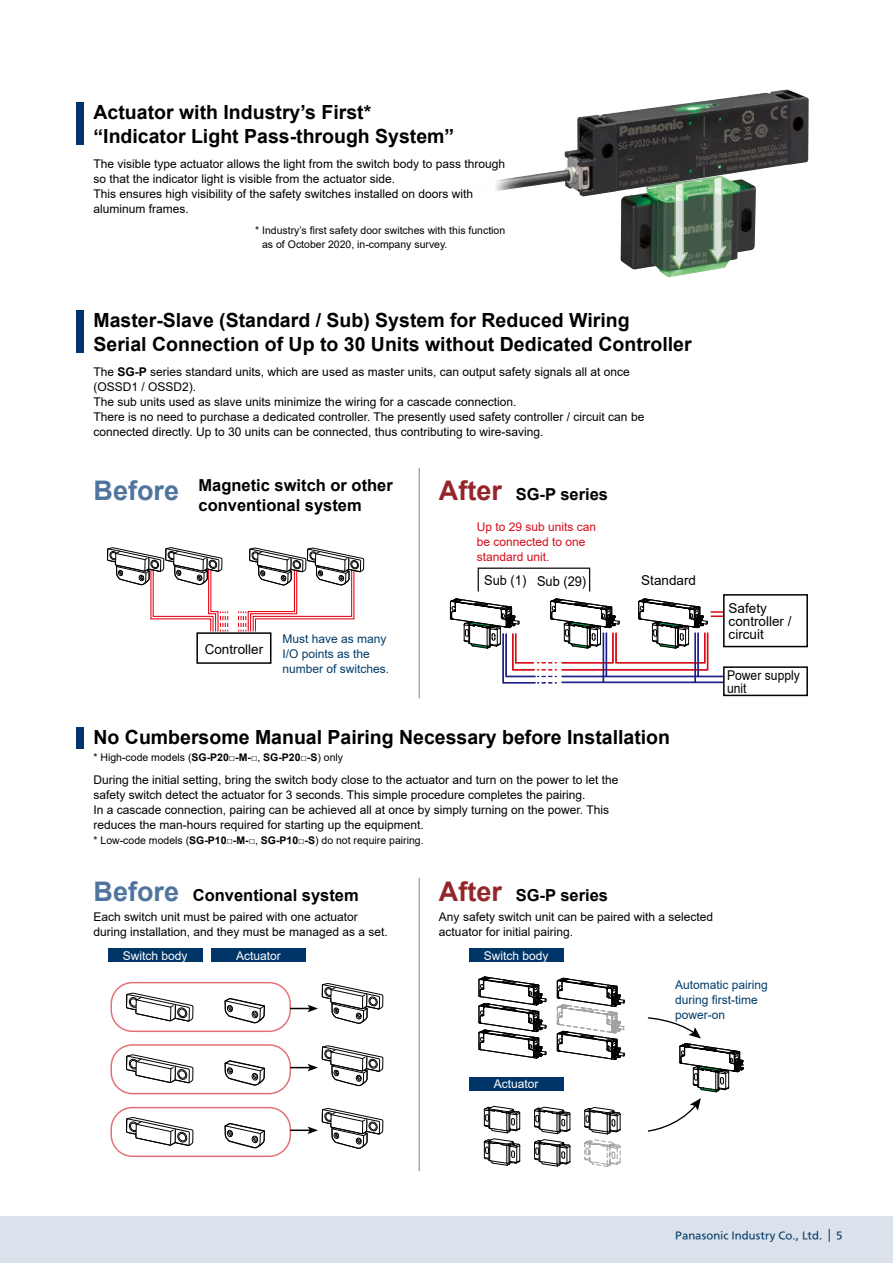
<style>
.page{position:relative;width:893px;height:1263px;background:#fff}
.page>*{position:absolute;margin:0;border:0;box-sizing:border-box;transform-origin:0 0}
.t1{font:700 27px "Arial";color:#4f749e}
.t2{font:700 19.5px/24px "Arial";color:#000}
.t3{font:700 16.5px/19.5px "Arial";color:#000}
.t4{font:13.5px/13.4px "Arial";color:#000}
.t5{font:13.5px/13.5px "Arial";color:#000;scale:.9 1}
.t6{font:13.5px "Arial";color:#000;scale:.95 1}
.t7{font:12px/15px "Arial";color:#000}
.t8{font:12px/15px "Arial";color:#003b68}
.t9{font:12px/15px "Arial";color:#d80c18}
.t10{font:12px "Arial";color:#fff}
.t11{font:10.5px/13.5px "Arial";color:#000}
.t12{font:9.75px "PUD Go Dp M";letter-spacing:.015em;color:#003b68}
.s1{font-weight:700}
.s2{font-size:27px;color:#94252a}
.s3{font-size:27px;color:#4f749e}
</style>
<div class="page">
<img style="left:495px;top:89px;width:314px;height:188px">
<svg style="left:707px;top:174px;width:21px;height:92px;background:#849f84"></svg>
<svg style="left:669px;top:180px;width:20px;height:92px;background:#83a084"></svg>
<svg style="left:107px;top:547px;width:121px;height:85px"></svg>
<svg style="left:238px;top:547px;width:126px;height:85px"></svg>
<div style="left:478px;top:568px;width:112px;height:24px;border:1px solid #000"></div>
<hr style="left:711px;top:611px;width:22px;height:2px;background:#d80c18">
<hr style="left:711px;top:615px;width:22px;height:2px;background:#d80c18">
<div style="left:76px;top:310px;width:8px;height:43px;background:#003567"></div>
<div style="left:76px;top:102px;width:8px;height:43px;background:#003567"></div>
<hr style="left:698px;top:676px;width:35px;height:1px;background:#1d2088">
<hr style="left:695px;top:682px;width:38px;height:1px;background:#1d2088">
<svg style="left:450px;top:598px;width:259px;height:86px"></svg>
<div style="left:724px;top:595px;width:83px;height:51px;background:#fff"></div>
<div style="left:723px;top:594px;width:85px;height:53px;border:2px solid #000"></div>
<div style="left:196px;top:632px;width:75px;height:32px;border:2px solid #000"></div>
<div style="left:724px;top:667px;width:83px;height:28px;background:#fff"></div>
<div style="left:723px;top:666px;width:85px;height:30px;border:2px solid #000"></div>
<svg style="left:478px;top:976px;width:69px;height:83px"></svg>
<svg style="left:557px;top:978px;width:68px;height:82px"></svg>
<svg style="left:484px;top:1106px;width:36px;height:60px"></svg>
<svg style="left:534px;top:1107px;width:37px;height:59px"></svg>
<svg style="left:584px;top:1107px;width:37px;height:60px"></svg>
<svg style="left:647px;top:1017px;width:97px;height:75px"></svg>
<svg style="left:647px;top:1098px;width:54px;height:34px"></svg>
<div style="left:76px;top:727px;width:8px;height:21px;background:#003567"></div>
<div style="left:469px;top:948px;width:94px;height:14px;background:#003567"></div>
<div style="left:469px;top:1077px;width:94px;height:14px;background:#003567"></div>
<div style="left:108px;top:948px;width:94px;height:14px;background:#003567"></div>
<div style="left:211px;top:948px;width:94px;height:14px;background:#003567"></div>
<svg style="left:126px;top:992px;width:68px;height:30px"></svg>
<svg style="left:126px;top:1054px;width:68px;height:30px"></svg>
<svg style="left:126px;top:1117px;width:68px;height:29px"></svg>
<svg style="left:224px;top:998px;width:41px;height:25px"></svg>
<svg style="left:224px;top:1060px;width:41px;height:25px"></svg>
<div style="left:202px;top:1054px;width:85px;height:43px;border:2px solid #fff"></div>
<svg style="left:224px;top:1123px;width:41px;height:25px"></svg>
<div style="left:110px;top:982px;width:181px;height:50px;border:2px solid #d0121b;border-radius:21px"></div>
<div style="left:110px;top:1044px;width:181px;height:50px;border:2px solid #d0121b;border-radius:21px"></div>
<div style="left:110px;top:1107px;width:181px;height:50px;border:2px solid #d0121b;border-radius:21px"></div>
<svg style="left:290px;top:983px;width:94px;height:41px"></svg>
<svg style="left:290px;top:1045px;width:94px;height:42px"></svg>
<hr style="left:290px;top:1129px;width:20px;height:2px;background:#000">
<svg style="left:307px;top:1108px;width:77px;height:41px"></svg>
<hr style="left:418px;top:468px;width:2px;height:230px;background:#aaabab">
<hr style="left:418px;top:878px;width:2px;height:293px;background:#aaabab">
<div style="left:0;top:1216px;width:893px;height:47px;background:#dce2eb"></div>
<svg style="left:829px;top:1229px;width:1px;height:13px"></svg>
<h2 class="t2" style="left:94px;top:100px;width:362px">Actuator with Industry’s First* “Indicator Light Pass-through System”</h2>
<p class="t7" style="left:94px;top:156px;width:413px">The visible type actuator allows the light from the switch body to pass through so that the indicator light is visible from the actuator side.<br>This ensures high visibility of the safety switches installed on doors with aluminum frames.</p>
<p class="t11" style="left:262px;top:224px;width:245px;text-indent:-7px">* Industry’s first safety door switches with this function as of October 2020, in-company survey.</p>
<h2 class="t2" style="left:94px;top:308px;width:600px">Master-Slave (Standard / Sub) System for Reduced Wiring<br>Serial Connection of Up to 30 Units without Dedicated Controller</h2>
<p class="t7" style="left:94px;top:364px;width:552px">The <span class="s1">SG-P</span> series standard units, which are used as master units, can output safety signals all at once (OSSD1 / OSSD2).<br>The sub units used as slave units minimize the wiring for a cascade connection.<br>There is no need to purchase a dedicated controller. The presently used safety controller / circuit can be connected directly. Up to 30 units can be connected, thus contributing to wire-saving.</p>
<h1 class="t1" style="left:94px;top:472px;width:87px">Before</h1>
<h3 class="t3" style="left:198px;top:476px;width:196px">Magnetic switch or other conventional system</h3>
<p class="t4" style="left:205px;top:642px;width:60px">Controller</p>
<p class="t8" style="left:282px;top:631px;width:108px">Must have as many<br>I/O points as the number of switches.</p>
<h3 class="t3" style="left:439px;top:485px;width:171px"><span class="s2">After</span> SG-P series</h3>
<p class="t9" style="left:477px;top:519px;width:121px">Up to 29 sub units can be connected to one standard unit.</p>
<p class="t6" style="left:484px;top:572px;width:109px">Sub (1) Sub (29)</p>
<p class="t4" style="left:641px;top:574px;width:56px">Standard</p>
<h2 class="t2" style="left:94px;top:725px;width:578px">No Cumbersome Manual Pairing Necessary before Installation</h2>
<p class="t11" style="left:94px;top:750px;width:251px">* High-code models (<span class="s1">SG-P20</span>□<span class="s1">-M-</span>□, <span class="s1">SG-P20</span>□<span class="s1">-S</span>) only</p>
<p class="t7" style="left:94px;top:772px;width:526px">During the initial setting, bring the switch body close to the actuator and turn on the power to let the safety switch detect the actuator for 3 seconds. This simple procedure completes the pairing.<br>In a cascade connection, pairing can be achieved all at once by simply turning on the power. This reduces the man-hours required for starting up the equipment.</p>
<p class="t11" style="left:94px;top:834px;width:332px">* Low-code models (<span class="s1">SG-P10</span>□<span class="s1">-M-</span>□, <span class="s1">SG-P10</span>□<span class="s1">-S</span>) do not require pairing.</p>
<h3 class="t3" style="left:94px;top:885px;width:267px"><span class="s3">Before</span> Conventional system</h3>
<h3 class="t3" style="left:439px;top:885px;width:171px"><span class="s2">After</span> SG-P series</h3>
<p class="t7" style="left:94px;top:909px;width:296px">Each switch unit must be paired with one actuator during installation, and they must be managed as a set.</p>
<p class="t7" style="left:439px;top:909px;width:276px">Any safety switch unit can be paired with a selected actuator for initial pairing.</p>
<p class="t10" style="left:123px;top:947px;width:66px">Switch body</p>
<p class="t10" style="left:236px;top:947px;width:46px">Actuator</p>
<p class="t10" style="left:484px;top:947px;width:66px">Switch body</p>
<p class="t4" style="left:729px;top:601px;width:65px">Safety controller / circuit</p>
<p class="t5" style="left:727px;top:668px;width:83px">Power supply unit</p>
<p class="t10" style="left:494px;top:1076px;width:46px">Actuator</p>
<p class="t8" style="left:675px;top:977px;width:94px">Automatic pairing during first-time power-on</p>
<p class="t12" style="left:675px;top:1228px;width:149px">Panasonic Industry Co., Ltd.</p>
<p class="t12" style="left:836px;top:1228px;width:8px">5</p>
</div>
